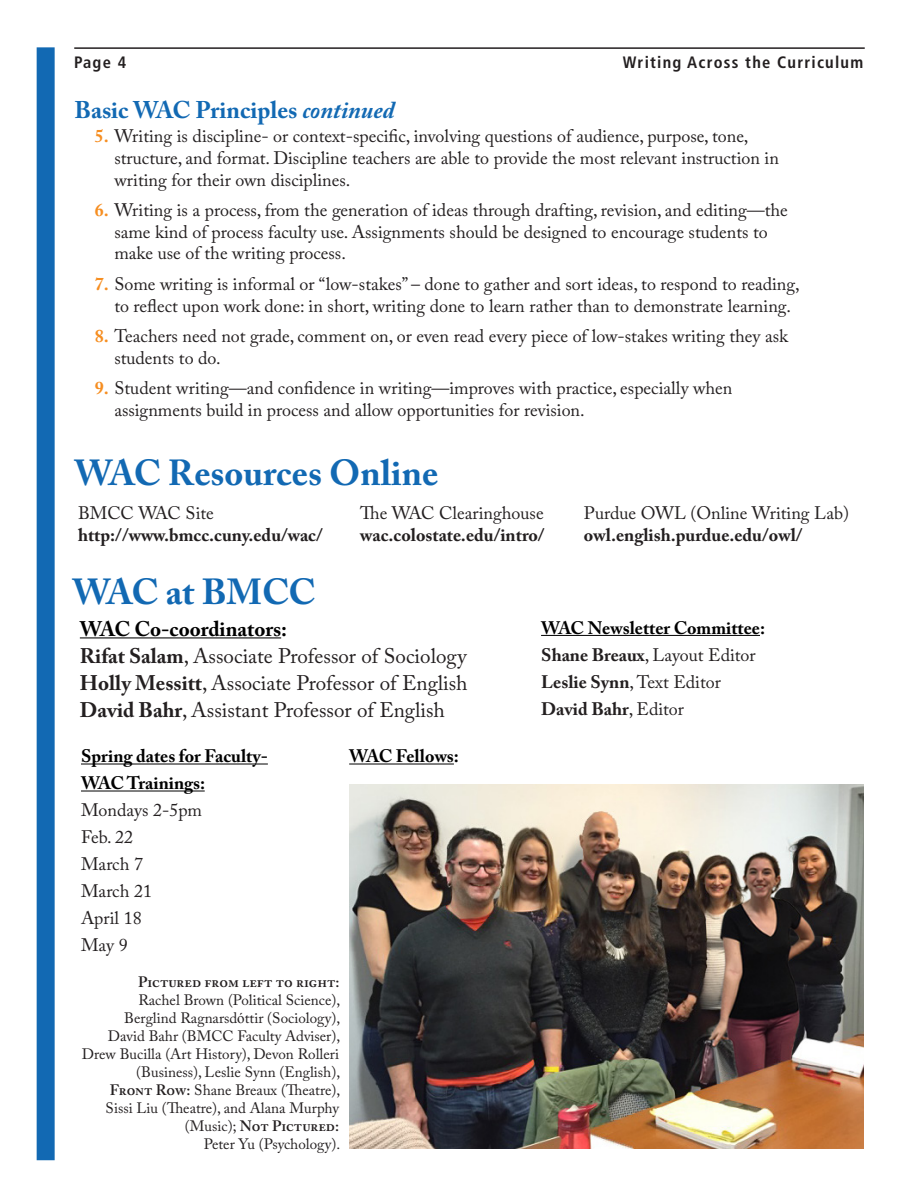
<style>
.page{position:relative;width:918px;height:1188px;background:#fff}
.page>*{position:absolute;margin:0;border:0;box-sizing:border-box;transform-origin:0 0}
.t1{font:700 36px "Adobe Caslon Pro";color:#1269b3}
.t2{font:700 24px "Adobe Caslon Pro";color:#1269b3}
.t3{font:21px/27px "Adobe Caslon Pro";color:#231f20}
.t4{font:18px/27px "Adobe Caslon Pro";color:#231f20}
.t5{font:700 18px "Adobe Caslon Pro";color:#231f20}
.t6{font:700 18px/27px "Adobe Caslon Pro";color:#000}
.t7{font:700 condensed 16.5px "Frutiger";letter-spacing:.075em;color:#231f20}
.t8{font:15px/18px "Adobe Caslon Pro";color:#231f20;text-align:right}
.t9{font:600 15px "Adobe Caslon Pro";color:#231f20}
.s1{font-style:italic}
.s2{font-weight:700;color:#f68e21}
.s3{font-weight:700;color:#000}
.s4{font-weight:700}
.s5{font-family:"Times New Roman"}
.s6{font-weight:600}
</style>
<div class="page">
<hr style="left:74px;top:47px;width:791px;height:2px;background:#231f20">
<div style="left:37px;top:47px;width:18px;height:1113px;background:#1269b3"></div>
<hr style="left:80px;top:637px;width:201px;height:1px;background:#000">
<hr style="left:541px;top:635px;width:219px;height:1px;background:#000">
<img style="left:349px;top:784px;width:515px;height:365px">
<hr style="left:81px;top:764px;width:187px;height:1px;background:#000">
<hr style="left:81px;top:791px;width:124px;height:1px;background:#000">
<hr style="left:349px;top:764px;width:105px;height:1px;background:#000">
<p class="t7" style="left:74px;top:52px;width:54px">Page 4</p>
<p class="t7" style="left:623px;top:52px;width:242px">Writing Across the Curriculum</p>
<h2 class="t2" style="left:75px;top:95px;width:321px">Basic WAC Principles <span class="s1">continued</span></h2>
<p class="t4" style="left:114px;top:125px;width:666px;line-height:21.6px;text-indent:-19px"><span class="s2">5.</span> Writing is discipline- or context-specific, involving questions of audience, purpose, tone, structure, and format. Discipline teachers are able to provide the most relevant instruction in writing for their own disciplines.</p>
<p class="t4" style="left:114px;top:199px;width:675px;line-height:21.6px;text-indent:-19px"><span class="s2">6.</span> Writing is a process, from the generation of ideas through drafting, revision, and editing—the same kind of process faculty use. Assignments should be designed to encourage students to make use of the writing process.</p>
<p class="t4" style="left:114px;top:273px;width:687px;line-height:21.6px;text-indent:-19px"><span class="s2">7.</span> Some writing is informal or “low-stakes” – done to gather and sort ideas, to respond to reading, to reflect upon work done: in short, writing done to learn rather than to demonstrate learning.</p>
<p class="t4" style="left:114px;top:325px;width:675px;line-height:21.6px;text-indent:-19px"><span class="s2">8.</span> Teachers need not grade, comment on, or even read every piece of low-stakes writing they ask students to do.</p>
<p class="t4" style="left:114px;top:377px;width:620px;line-height:21.6px;text-indent:-19px"><span class="s2">9.</span> Student writing—and confidence in writing—improves with practice, especially when assignments build in process and allow opportunities for revision.</p>
<h1 class="t1" style="left:75px;top:452px;width:365px">WAC Resources Online</h1>
<p class="t4" style="left:78px;top:500px;width:137px">BMCC WAC Site</p>
<p class="t5" style="left:78px;top:524px;width:246px">http://www.bmcc.cuny.edu/wac/</p>
<h1 class="t1" style="left:72px;top:571px;width:245px">WAC at BMCC</h1>
<p class="t4" style="left:360px;top:500px;width:185px">The WAC Clearinghouse</p>
<p class="t5" style="left:360px;top:524px;width:186px">wac.colostate.edu/intro/</p>
<p class="t4" style="left:584px;top:500px;width:267px">Purdue OWL (Online Writing Lab)</p>
<p class="t5" style="left:584px;top:524px;width:220px">owl.english.purdue.edu/owl/</p>
<p class="t3" style="left:80px;top:615px;width:389px"><span class="s3">WAC Co-coordinators:<br></span><span class="s4">Rifat Salam</span>, Associate Professor of Sociology <span class="s4">Holly Messitt</span>, Associate Professor of English <span class="s4">David Bahr</span>, Assistant Professor of English</p>
<p class="t4" style="left:541px;top:614px;width:225px"><span class="s3">WAC Newsletter Committee:<br></span><span class="s4">Shane Breaux</span>, Layout Editor<br><span class="s4">Leslie Synn</span>, Text Editor<br><span class="s4">David Bahr</span>, Editor</p>
<p class="t6" style="left:81px;top:742px;width:188px">Spring dates for Faculty-<br>WAC Trainings:</p>
<p class="t4" style="left:81px;top:796px;width:123px">Mondays 2-5pm<br>Feb. 22<br>March 7<br>March 21<br>April 18<br>May 9</p>
<p class="t9" style="left:138px;top:973px;width:203px">Pictured from left to right:</p>
<p class="t8" style="left:82px;top:991px;width:260px">Rachel Brown (Political Science),<br>Berglind Ragnarsd<span class="s5">ó</span>ttir (Sociology),<br>David Bahr (BMCC Faculty Adviser), Drew Bucilla (Art History), Devon Rolleri (Business), Leslie Synn (English),<br><span class="s6">Front Row:</span> Shane Breaux (Theatre), Sissi Liu (Theatre), and Alana Murphy (Music); <span class="s6">Not Pictured:<br></span>Peter Yu (Psychology).</p>
<p class="t6" style="left:349px;top:742px;width:111px">WAC Fellows:</p>
</div>
